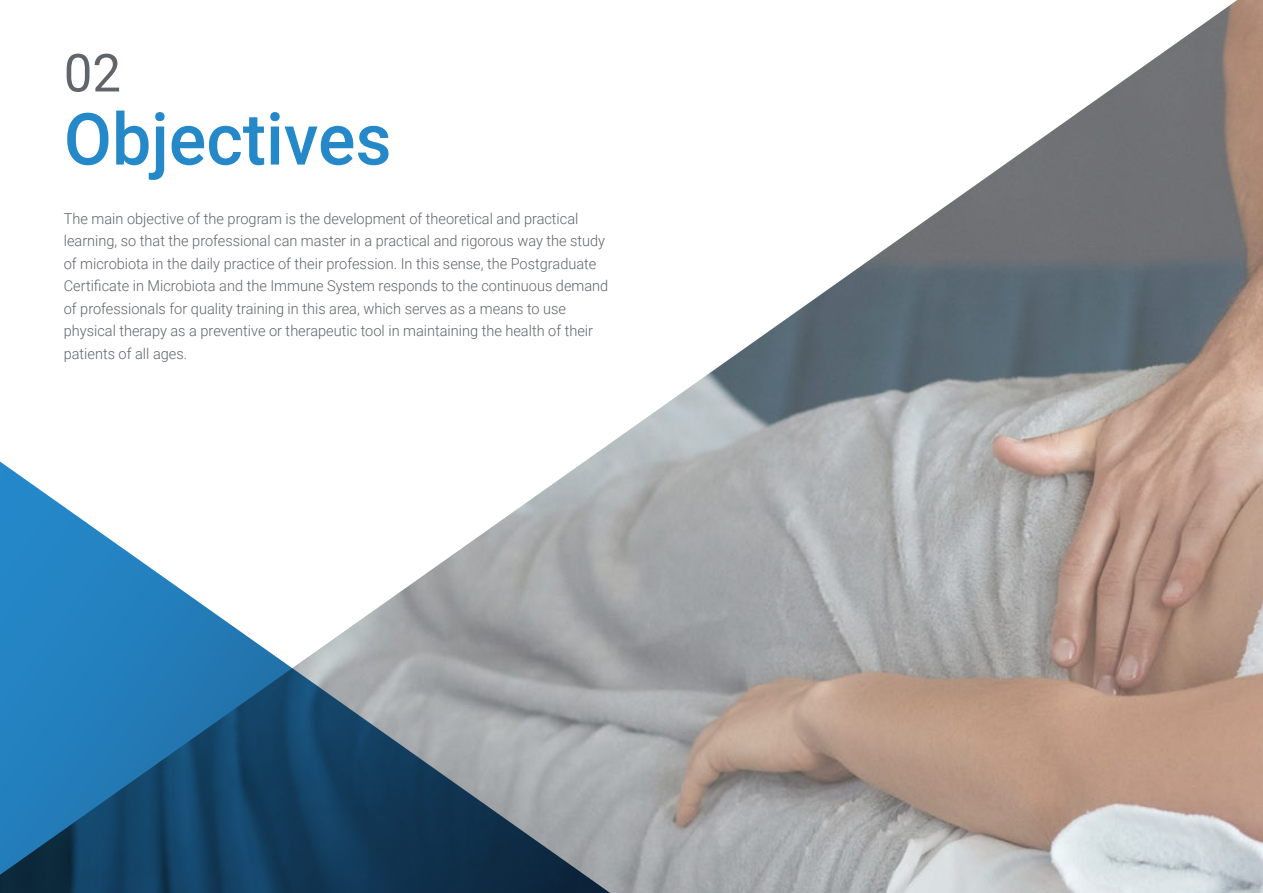
<style>
.page{position:relative;width:1263px;height:893px;background:#fff}
.page>*{position:absolute;margin:0;border:0;box-sizing:border-box;transform-origin:0 0}
.t1{font:500 72px "Roboto";color:#2488c9}
.t2{font:52.5px "Roboto";color:#61646a}
.t3{font:300 15px/22.5px "Roboto";color:#61646a}
</style>
<div class="page">
<img style="left:607px;top:0;width:656px;height:893px">
<svg style="left:0;top:446px;width:640px;height:447px"></svg>
<h2 class="t2" style="left:64px;top:36px;width:59px">02</h2>
<h1 class="t1" style="left:64px;top:89px;width:329px">Objectives</h1>
<p class="t3" style="left:64px;top:207px;width:546px">The main objective of the program is the development of theoretical and practical learning, so that the professional can master in a practical and rigorous way the study of microbiota in the daily practice of their profession. In this sense, the Postgraduate Certificate in Microbiota and the Immune System responds to the continuous demand of professionals for quality training in this area, which serves as a means to use physical therapy as a preventive or therapeutic tool in maintaining the health of their patients of all ages.</p>
</div>
